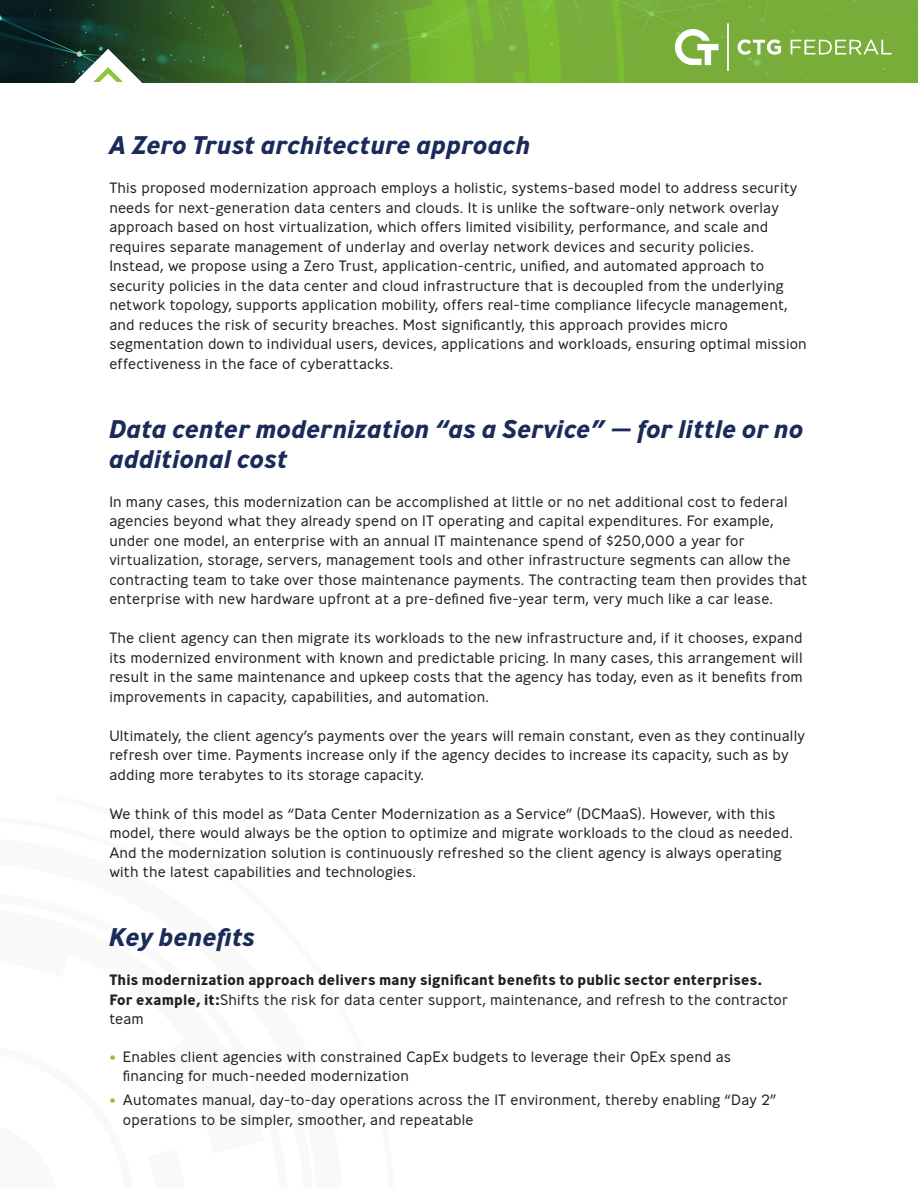
<style>
.page{position:relative;width:918px;height:1188px;background:#fff}
.page>*{position:absolute;margin:0;border:0;box-sizing:border-box;transform-origin:0 0}
.t1{font:italic 700 25.5px/30px "Ministry";color:#1b2b59}
.t2{font:300 15px/19.5px "Ministry";letter-spacing:.01em;color:#231f20}
.t3{font:700 15px/19.5px "Ministry";letter-spacing:.01em;color:#231f20}
.s1{font-weight:300}
.s2{font-weight:700;font-size:12px;color:#8bc63e}
</style>
<div class="page">
<div style="left:0;top:0;width:918px;height:82px;background:#78ad3a"></div>
<svg style="left:0;top:0;width:646px;height:83px"></svg>
<div style="left:89px;top:82px;width:41px;height:18px;background:#fff"></div>
<svg style="left:727px;top:23px;width:2px;height:48px"></svg>
<svg style="left:738px;top:39px;width:43px;height:16px"></svg>
<svg style="left:791px;top:39px;width:101px;height:16px"></svg>
<svg style="left:675px;top:29px;width:43px;height:36px"></svg>
<h3 class="t1" style="left:109px;top:130px;width:423px">A Zero Trust architecture approach</h3>
<h3 class="t2" style="left:109px;top:178px;width:699px">This proposed modernization approach employs a holistic, systems-based model to address security needs for next-generation data centers and clouds. It is unlike the software-only network overlay approach based on host virtualization, which offers limited visibility, performance, and scale and requires separate management of underlay and overlay network devices and security policies.<br>Instead, we propose using a Zero Trust, application-centric, unified, and automated approach to security policies in the data center and cloud infrastructure that is decoupled from the underlying network topology, supports application mobility, offers real-time compliance lifecycle management, and reduces the risk of security breaches. Most significantly, this approach provides micro segmentation down to individual users, devices, applications and workloads, ensuring optimal mission effectiveness in the face of cyberattacks.</h3>
<h3 class="t1" style="left:109px;top:413px;width:696px">Data center modernization “as a Service” — for little or no additional cost</h3>
<h3 class="t2" style="left:109px;top:491px;width:700px">In many cases, this modernization can be accomplished at little or no net additional cost to federal agencies beyond what they already spend on IT operating and capital expenditures. For example, under one model, an enterprise with an annual IT maintenance spend of $250,000 a year for virtualization, storage, servers, management tools and other infrastructure segments can allow the contracting team to take over those maintenance payments. The contracting team then provides that enterprise with new hardware upfront at a pre-defined five-year term, very much like a car lease.</h3>
<h3 class="t2" style="left:109px;top:628px;width:695px;text-align:justify">The client agency can then migrate its workloads to the new infrastructure and, if it chooses, expand its modernized environment with known and predictable pricing. In many cases, this arrangement will result in the same maintenance and upkeep costs that the agency has today, even as it benefits from improvements in capacity, capabilities, and automation.</h3>
<h3 class="t2" style="left:109px;top:725px;width:697px">Ultimately, the client agency’s payments over the years will remain constant, even as they continually refresh over time. Payments increase only if the agency decides to increase its capacity, such as by adding more terabytes to its storage capacity.</h3>
<h3 class="t2" style="left:109px;top:803px;width:685px">We think of this model as “Data Center Modernization as a Service” (DCMaaS). However, with this model, there would always be the option to optimize and migrate workloads to the cloud as needed.<br>And the modernization solution is continuously refreshed so the client agency is always operating with the latest capabilities and technologies.</h3>
<h3 class="t1" style="left:109px;top:922px;width:148px">Key benefits</h3>
<h3 class="t3" style="left:109px;top:970px;width:680px">This modernization approach delivers many significant benefits to public sector enterprises.<br>For example, it:<span class="s1">Shifts the risk for data center support, maintenance, and refresh to the contractor team</span></h3>
<p class="t2" style="left:123px;top:1046px;width:610px;text-indent:-14px"><span class="s2">•</span> Enables client agencies with constrained CapEx budgets to leverage their OpEx spend as financing for much-needed modernization</p>
<p class="t2" style="left:123px;top:1090px;width:655px;text-indent:-14px"><span class="s2">•</span> Automates manual, day-to-day operations across the IT environment, thereby enabling “Day 2” operations to be simpler, smoother, and repeatable</p>
</div>
